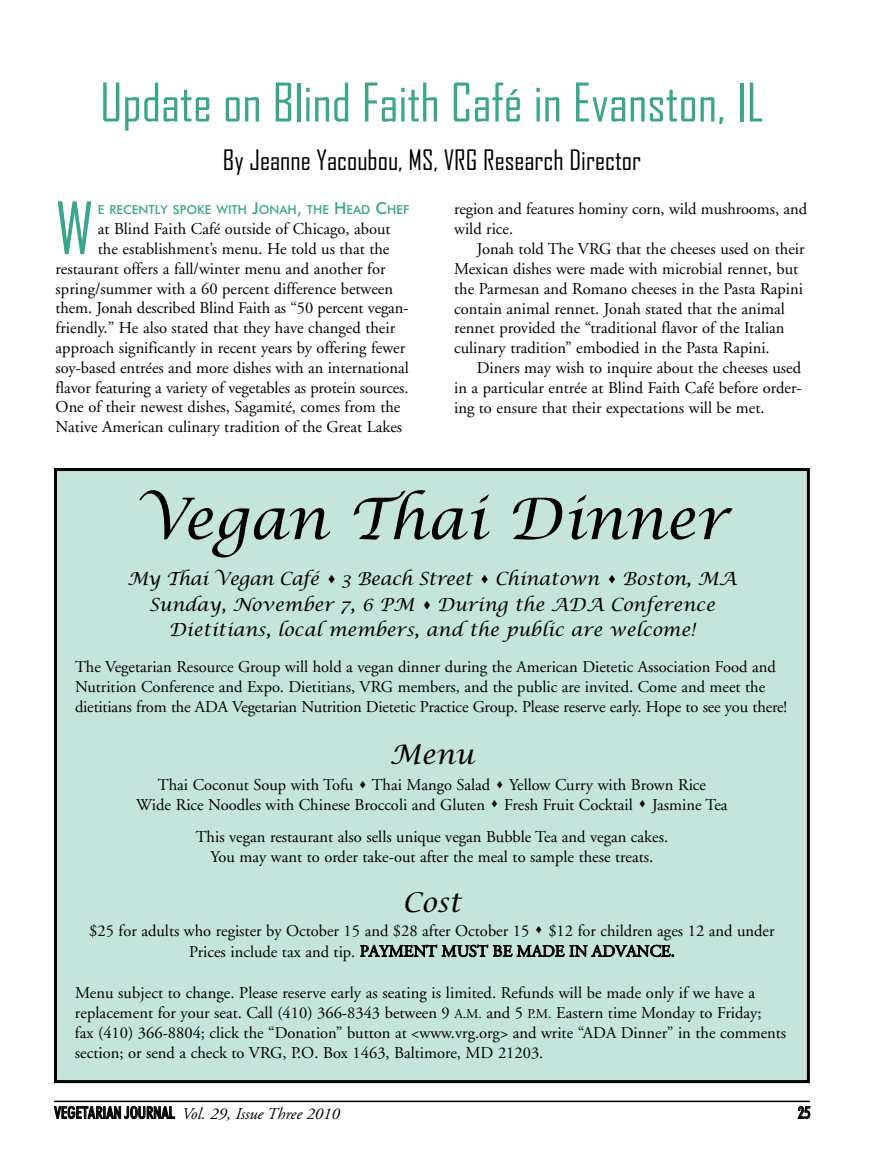
<style>
.page{position:relative;width:891px;height:1175px;background:#fff}
.page>*{position:absolute;margin:0;border:0;box-sizing:border-box;transform-origin:0 0}
.t1{font:68.85px "Agency FB";color:#3aa68b}
.t2{font:italic 57px "Lucida Calligraphy";color:#000}
.t3{font:51px "Agency FB";color:#3aa68b}
.t4{font:27px "Agency FB";color:#000}
.t5{font:italic 27px "Lucida Calligraphy";color:#000}
.t6{font:italic 18px/25.5px "Lucida Calligraphy";color:#000}
.t7{font:italic 18px "Lucida Calligraphy";letter-spacing:-.025em;color:#000}
.t8{font:16.5px/19.8px "Adobe Garamond";color:#000}
.t9{font:italic 16.5px "Adobe Garamond";color:#000}
.t10{font:16.5px "Futuri Condensed Regular SWFTE";color:#000}
.t11{font:12.3px "Futuri Regular SWFTE";color:#3aa68b}
.s1{font-size:16.5px}
.s2{font-size:13.5px}
.s3{font-family:"Futuri Condensed Regular SWFTE";font-style:normal}
</style>
<div class="page">
<hr style="left:54px;top:1100px;width:756px;height:2px;background:#000">
<div style="left:56px;top:469px;width:752px;height:612px;background:#c4e4dc"></div>
<div style="left:54px;top:468px;width:756px;height:615px;border:3px solid #000"></div>
<h3 class="t3" style="left:100px;top:74px;width:665px">Update on Blind Faith Café in Evanston, IL</h3>
<h3 class="t4" style="left:223px;top:144px;width:420px">By Jeanne Yacoubou, MS, VRG Research Director</h3>
<h1 class="t1" style="left:56px;top:190px;width:39px">W</h1>
<p class="t11" style="left:98px;top:202px;width:313px">E RECENTLY SPOKE WITH <span class="s1">J</span>ONAH<span class="s1">,</span> THE <span class="s1">H</span>EAD <span class="s1">C</span>HEF</p>
<p class="t8" style="left:98px;top:220px;width:294px">at Blind Faith Café outside of Chicago, about</p>
<p class="t8" style="left:98px;top:240px;width:293px">the establishment’s menu. He told us that the</p>
<p class="t8" style="left:56px;top:260px;width:331px">restaurant offers a fall/winter menu and another for</p>
<p class="t8" style="left:56px;top:280px;width:339px">spring/summer with a 60 percent difference between</p>
<p class="t8" style="left:56px;top:300px;width:354px">them. Jonah described Blind Faith as “50 percent vegan-</p>
<p class="t8" style="left:56px;top:319px;width:341px">friendly.” He also stated that they have changed their</p>
<p class="t8" style="left:56px;top:339px;width:351px">approach significantly in recent years by offering fewer</p>
<p class="t8" style="left:56px;top:359px;width:355px">soy-based entrées and more dishes with an international</p>
<p class="t8" style="left:56px;top:379px;width:354px">flavor featuring a variety of vegetables as protein sources.</p>
<p class="t8" style="left:56px;top:399px;width:346px">One of their newest dishes, Sagamité, comes from the</p>
<p class="t8" style="left:56px;top:418px;width:348px">Native American culinary tradition of the Great Lakes</p>
<p class="t8" style="left:454px;top:201px;width:354px">region and features hominy corn, wild mushrooms, and wild rice.</p>
<p class="t8" style="left:454px;top:240px;width:352px;text-indent:23px">Jonah told The VRG that the cheeses used on their Mexican dishes were made with microbial rennet, but the Parmesan and Romano cheeses in the Pasta Rapini contain animal rennet. Jonah stated that the animal rennet provided the “traditional flavor of the Italian culinary tradition” embodied in the Pasta Rapini.</p>
<p class="t8" style="left:454px;top:359px;width:349px;text-align:justify;text-indent:23px">Diners may wish to inquire about the cheeses used in a particular entrée at Blind Faith Café before order&shy;ing to ensure that their expectations will be met.</p>
<h2 class="t2" style="left:136px;top:486px;width:594px">Vegan Thai Dinner</h2>
<p class="t7" style="left:128px;top:568px;width:473px">My Thai Vegan Café 3 Beach Street Chinatown</p>
<p class="t6" style="left:622px;top:566px;width:116px">Boston, MA</p>
<p class="t6" style="left:149px;top:592px;width:267px">Sunday, November 7, 6 PM</p>
<p class="t6" style="left:169px;top:592px;width:548px;text-indent:268px">During the ADA Conference<br>Dietitians, local members, and the public are welcome!</p>
<p class="t8" style="left:75px;top:659px;width:714px">The Vegetarian Resource Group will hold a vegan dinner during the American Dietetic Association Food and<br>Nutrition Conference and Expo. Dietitians, VRG members, and the public are invited. Come and meet the dietitians from the ADA Vegetarian Nutrition Dietetic Practice Group. Please reserve early. Hope to see you there!</p>
<h3 class="t5" style="left:390px;top:739px;width:85px">Menu</h3>
<p class="t8" style="left:136px;top:776px;width:593px;text-align:center">Thai Coconut Soup with Tofu Thai Mango Salad Yellow Curry with Brown Rice<br>Wide Rice Noodles with Chinese Broccoli and Gluten Fresh Fruit Cocktail Jasmine Tea</p>
<p class="t8" style="left:196px;top:828px;width:474px;text-align:center">This vegan restaurant also sells unique vegan Bubble Tea and vegan cakes.<br>You may want to order take-out after the meal to sample these treats.</p>
<h3 class="t5" style="left:403px;top:886px;width:60px">Cost</h3>
<p class="t8" style="left:89px;top:921px;width:687px;line-height:20.9px;text-align:center">$25 for adults who register by October 15 and $28 after October 15 $12 for children ages 12 and under<br>Prices include tax and tip. PAYMENT MUST BE MADE IN ADVANCE.</p>
<p class="t8" style="left:75px;top:984px;width:713px">Menu subject to change. Please reserve early as seating is limited. Refunds will be made only if we have a replacement for your seat. Call (410) 366-8343 between 9 <span class="s2">A.M.</span> and 5 <span class="s2">P.M.</span> Eastern time Monday to Friday;<br>fax (410) 366-8804; click the “Donation” button at &lt;www.vrg.org&gt; and write “ADA Dinner” in the comments section; or send a check to VRG, P.O. Box 1463, Baltimore, MD 21203.</p>
<p class="t9" style="left:54px;top:1107px;width:287px"><span class="s3">VEGETARIAN JOURNAL</span> Vol. 29, Issue Three 2010</p>
<p class="t10" style="left:798px;top:1102px;width:14px">25</p>
</div>
